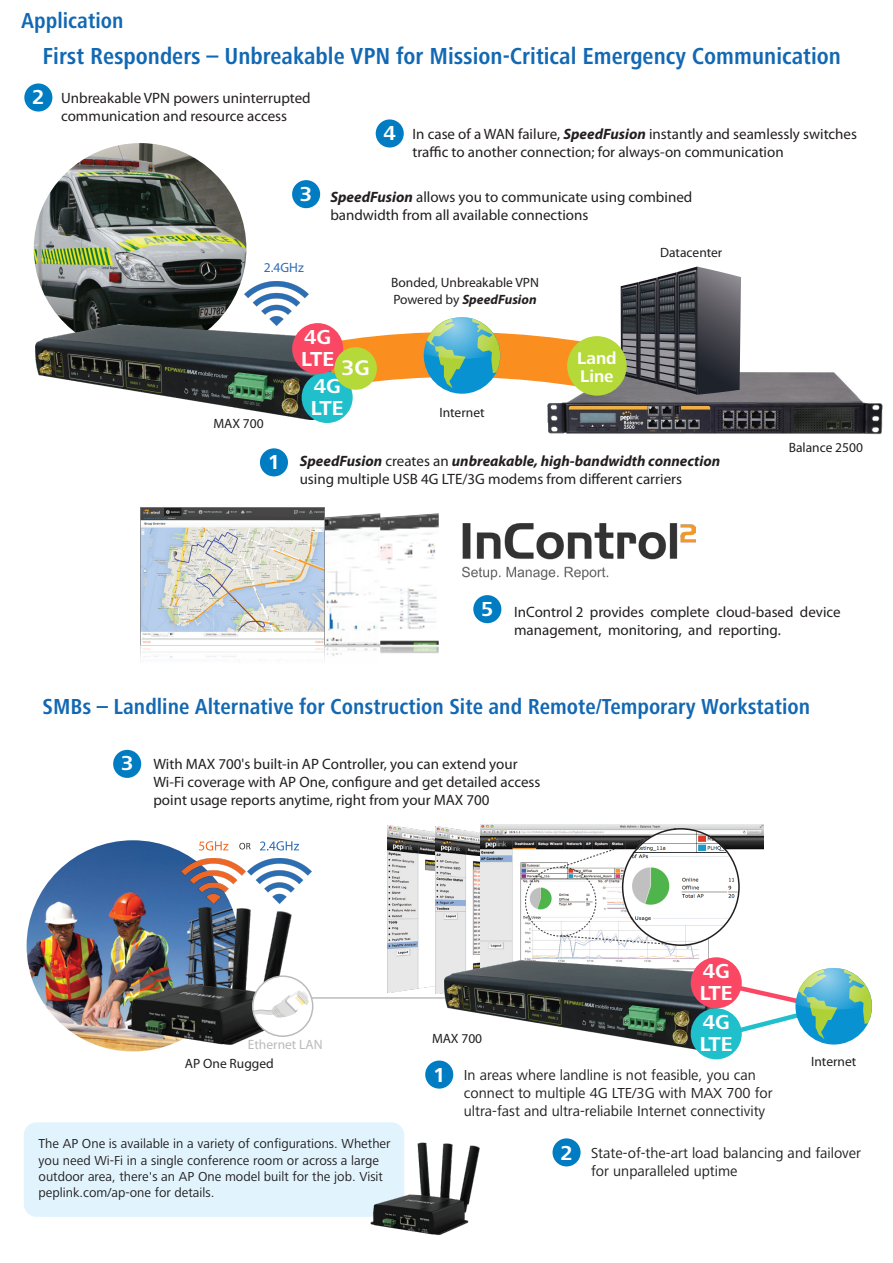
<style>
.page{position:relative;width:893px;height:1263px;background:#fff}
.page>*{position:absolute;margin:0;border:0;box-sizing:border-box;transform-origin:0 0}
.t1{font:700 condensed 24px "Frutiger Next LT";color:#1268b3}
.t2{font:700 condensed 22.5px "Frutiger Next LT";color:#1268b3}
.t3{font:700 21px/21.6px "Frutiger Next LT";color:#fff}
.t4{font:700 17.55px/18px "Frutiger Next LT";color:#fff}
.t5{font:15px/18px "Myriad Pro";color:#231f20}
.t6{font:15px/18px "Frutiger Next LT";color:#231f20}
.t7{font:13.5px/16.2px "Frutiger Next LT";color:#231f20}
.t8{font:13.5px/16.2px "Myriad Pro";color:#231f20}
.t9{font:13.5px "Myriad Pro";color:#bbb}
.t10{font:13.5px "Myriad Pro";color:#2e6db6}
.s1{font-weight:700;font-style:italic}
.s2{font-size:21.9px}
</style>
<div class="page">
<img style="left:27px;top:840px;width:202px;height:211px">
<hr style="left:289px;top:997px;width:194px;height:2px;background:#bbb">
<img style="left:380px;top:513px;width:59px;height:132px">
<img style="left:325px;top:513px;width:55px;height:133px">
<img style="left:141px;top:508px;width:184px;height:138px">
<img style="left:143px;top:646px;width:296px;height:16px">
<div style="left:475px;top:596px;width:25px;height:26px;background:#007dc2;border-radius:50%"></div>
<div style="left:473px;top:595px;width:28px;height:28px;border:3px solid #007dc2;border-radius:50%"></div>
<img style="left:388px;top:826px;width:47px;height:167px">
<img style="left:435px;top:826px;width:46px;height:167px">
<img style="left:481px;top:824px;width:283px;height:136px">
<svg style="left:525px;top:828px;width:148px;height:118px"></svg>
<div style="left:114px;top:751px;width:26px;height:26px;background:#007dc2;border-radius:50%"></div>
<div style="left:113px;top:750px;width:28px;height:28px;border:3px solid #007dc2;border-radius:50%"></div>
<svg style="left:722px;top:968px;width:150px;height:74px"></svg>
<div style="left:426px;top:1062px;width:26px;height:25px;background:#007dc2;border-radius:50%"></div>
<div style="left:425px;top:1060px;width:28px;height:28px;border:3px solid #007dc2;border-radius:50%"></div>
<div style="left:24px;top:1122px;width:380px;height:95px;background:#e1f4fd;border-radius:13px"></div>
<img style="left:621px;top:829px;width:117px;height:116px;border-radius:58px">
<div style="left:622px;top:828px;width:118px;height:118px;border:2px solid #231f20;border-radius:50%"></div>
<img style="left:444px;top:960px;width:267px;height:89px">
<div style="left:691px;top:957px;width:51px;height:51px;background:#fa4763;border-radius:50%"></div>
<div style="left:691px;top:1008px;width:51px;height:51px;background:#1fbfcc;border-radius:50%"></div>
<div style="left:554px;top:1140px;width:25px;height:25px;background:#007dc2;border-radius:50%"></div>
<div style="left:552px;top:1138px;width:29px;height:28px;border:3px solid #007dc2;border-radius:50%"></div>
<svg style="left:315px;top:345px;width:306px;height:78px"></svg>
<div style="left:424px;top:317px;width:76px;height:77px;background:#0892d1;border-radius:50%"></div>
<svg style="left:424px;top:317px;width:76px;height:71px"></svg>
<div style="left:377px;top:121px;width:25px;height:25px;background:#007dc2;border-radius:50%"></div>
<div style="left:376px;top:119px;width:28px;height:29px;border:3px solid #007dc2;border-radius:50%"></div>
<div style="left:293px;top:181px;width:26px;height:26px;background:#007dc2;border-radius:50%"></div>
<div style="left:292px;top:180px;width:28px;height:28px;border:3px solid #007dc2;border-radius:50%"></div>
<img style="left:34px;top:143px;width:212px;height:211px">
<img style="left:36px;top:324px;width:297px;height:96px">
<div style="left:302px;top:372px;width:51px;height:51px;background:#1fbfcc;border-radius:50%"></div>
<div style="left:292px;top:323px;width:51px;height:51px;background:#fa4763;border-radius:50%"></div>
<div style="left:334px;top:347px;width:43px;height:43px;background:#b5d938;border-radius:50%"></div>
<div style="left:261px;top:450px;width:26px;height:25px;background:#007dc2;border-radius:50%"></div>
<div style="left:260px;top:448px;width:28px;height:28px;border:3px solid #007dc2;border-radius:50%"></div>
<div style="left:26px;top:85px;width:25px;height:25px;background:#007dc2;border-radius:50%"></div>
<div style="left:24px;top:83px;width:28px;height:29px;border:3px solid #007dc2;border-radius:50%"></div>
<img style="left:244px;top:281px;width:64px;height:45px">
<img style="left:544px;top:370px;width:339px;height:65px">
<svg style="left:621px;top:266px;width:120px;height:129px;background:#5a5b61"></svg>
<div style="left:567px;top:336px;width:60px;height:60px;background:#b5d938;border-radius:50%"></div>
<img style="left:462px;top:524px;width:234px;height:56px">
<svg style="left:199px;top:841px;width:29px;height:9px"></svg>
<img style="left:182px;top:859px;width:63px;height:45px">
<img style="left:247px;top:859px;width:64px;height:45px">
<svg style="left:260px;top:841px;width:39px;height:9px"></svg>
<svg style="left:239px;top:843px;width:12px;height:6px"></svg>
<img style="left:99px;top:904px;width:217px;height:144px">
<div style="left:253px;top:976px;width:60px;height:60px;background:#fff;border-radius:50%"></div>
<div style="left:252px;top:975px;width:61px;height:62px;border:2px solid #bbb;border-radius:50%"></div>
<svg style="left:253px;top:990px;width:56px;height:42px"></svg>
<img style="left:370px;top:1142px;width:110px;height:93px">
<h2 class="t2" style="left:21px;top:8px;width:104px">Application</h2>
<h1 class="t1" style="left:43px;top:43px;width:800px">First Responders – Unbreakable VPN for Mission-Critical Emergency Communication</h1>
<h3 class="t3" style="left:32px;top:86px;width:14px">2</h3>
<p class="t5" style="left:61px;top:89px;width:251px">Unbreakable VPN powers uninterrupted communication and resource access</p>
<h3 class="t3" style="left:300px;top:183px;width:14px">3</h3>
<p class="t10" style="left:264px;top:260px;width:42px">2.4GHz</p>
<h3 class="t3" style="left:384px;top:122px;width:14px">4</h3>
<p class="t5" style="left:412px;top:125px;width:446px">In case of a WAN failure, <span class="s1">SpeedFusion</span> instantly and seamlessly switches traffic to another connection; for always-on communication</p>
<p class="t5" style="left:330px;top:188px;width:363px"><span class="s1">SpeedFusion</span> allows you to communicate using combined bandwidth from all available connections</p>
<p class="t8" style="left:391px;top:275px;width:149px">Bonded, Unbreakable VPN<br>Powered by <span class="s1">SpeedFusion</span></p>
<p class="t8" style="left:660px;top:245px;width:64px">Datacenter</p>
<p class="t8" style="left:214px;top:416px;width:52px">MAX 700</p>
<h3 class="t3" style="left:268px;top:451px;width:14px">1</h3>
<h3 class="t3" style="left:301px;top:326px;width:70px">4G<br>LTE <span class="s2">3G</span></h3>
<h3 class="t3" style="left:311px;top:375px;width:34px">4G<br>LTE</h3>
<p class="t8" style="left:439px;top:404px;width:47px">Internet</p>
<p class="t4" style="left:577px;top:349px;width:41px">Land<br>Line</p>
<p class="t5" style="left:300px;top:452px;width:422px"><span class="s1">SpeedFusion</span> creates an <span class="s1">unbreakable, high-bandwidth connection </span>using multiple USB 4G LTE/3G modems from different carriers</p>
<p class="t8" style="left:789px;top:439px;width:76px">Balance 2500</p>
<h3 class="t3" style="left:481px;top:598px;width:14px">5</h3>
<p class="t5" style="left:514px;top:603px;width:328px">InControl 2 provides complete cloud-based device management, monitoring, and reporting.</p>
<h2 class="t2" style="left:43px;top:693px;width:769px">SMBs – Landline Alternative for Construction Site and Remote/Temporary Workstation</h2>
<h3 class="t3" style="left:121px;top:752px;width:14px">3</h3>
<p class="t5" style="left:153px;top:755px;width:388px">With MAX 700's built-in AP Controller, you can extend your<br>Wi-Fi coverage with AP One, configure and get detailed access point usage reports anytime, right from your MAX 700</p>
<p class="t9" style="left:248px;top:1037px;width:76px">Ethernet LAN</p>
<p class="t8" style="left:185px;top:1055px;width:90px">AP One Rugged</p>
<p class="t8" style="left:432px;top:1031px;width:52px">MAX 700</p>
<h3 class="t3" style="left:700px;top:960px;width:34px">4G<br>LTE</h3>
<h3 class="t3" style="left:700px;top:1012px;width:34px">4G<br>LTE</h3>
<h3 class="t3" style="left:433px;top:1065px;width:14px">1</h3>
<p class="t6" style="left:464px;top:1066px;width:310px">In areas where landline is not feasible, you can connect to multiple 4G LTE/3G with MAX 700 for ultra-fast and ultra-reliabile Internet connectivity</p>
<p class="t8" style="left:811px;top:1053px;width:47px">Internet</p>
<p class="t7" style="left:39px;top:1136px;width:354px">The AP One is available in a variety of configurations. Whether you need Wi-Fi in a single conference room or across a large outdoor area, there's an AP One model built for the job. Visit peplink.com/ap-one for details.</p>
<h3 class="t3" style="left:560px;top:1142px;width:14px">2</h3>
<p class="t6" style="left:591px;top:1144px;width:271px">State-of-the-art load balancing and failover for unparalleled uptime</p>
</div>
